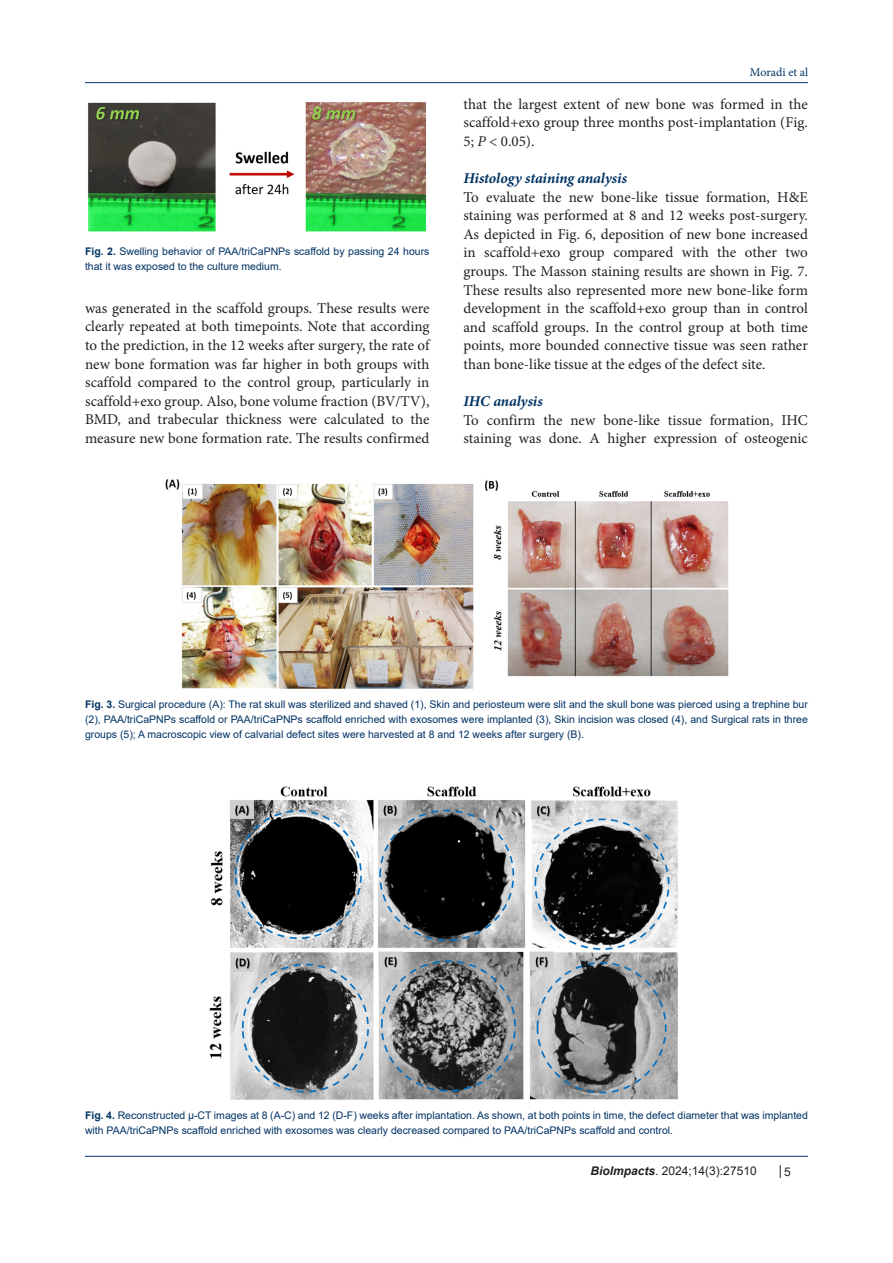
<style>
.page{position:relative;width:893px;height:1263px;background:#fff}
.page>*{position:absolute;margin:0;border:0;box-sizing:border-box;transform-origin:0 0}
.t1{font:15px/18.6px "Minion Pro";color:#231f20;text-align:justify}
.t2{font:italic 700 15px "Minion Pro";letter-spacing:-.005em;color:#003264}
.t3{font:12px "Arial";color:#231f20}
.t4{font:12px "Minion Pro";color:#003466}
.t5{font:10.5px/15px "Arial";color:#003264}
.s1{font-weight:700}
.s2{font-style:italic}
.s3{font-weight:700;font-style:italic}
</style>
<div class="page">
<hr style="left:85px;top:82px;width:723px;height:1px;background:#053278">
<hr style="left:85px;top:1156px;width:723px;height:1px;background:#053278">
<svg style="left:780px;top:1165px;width:1px;height:13px"></svg>
<img style="left:88px;top:102px;width:339px;height:130px">
<img style="left:165px;top:479px;width:564px;height:210px">
<img style="left:209px;top:786px;width:469px;height:314px">
<p class="t5" style="left:85px;top:243px;width:346px"><span class="s1">Fig. 2.</span> Swelling behavior of PAA/triCaPNPs scaffold by passing 24 hours that it was exposed to the culture medium.</p>
<p class="t1" style="left:85px;top:299px;width:346px">was generated in the scaffold groups. These results were clearly repeated at both timepoints. Note that according to the prediction, in the 12 weeks after surgery, the rate of new bone formation was far higher in both groups with scaffold compared to the control group, particularly in scaffold+exo group. Also, bone volume fraction (BV/TV), BMD, and trabecular thickness were calculated to the measure new bone formation rate. The results confirmed</p>
<p class="t4" style="left:750px;top:64px;width:60px">Moradi et al</p>
<p class="t1" style="left:463px;top:95px;width:346px">that the largest extent of new bone was formed in the scaffold+exo group three months post-implantation (Fig.<br>5; <span class="s2">P</span> &lt; 0.05).</p>
<p class="t2" style="left:463px;top:167px;width:165px">Histology staining analysis</p>
<p class="t1" style="left:463px;top:188px;width:346px">To evaluate the new bone-like tissue formation, H&amp;E staining was performed at 8 and 12 weeks post-surgery.<br>As depicted in Fig. 6, deposition of new bone increased in scaffold+exo group compared with the other two groups. The Masson staining results are shown in Fig. 7.<br>These results also represented more new bone-like form development in the scaffold+exo group than in control and scaffold groups. In the control group at both time points, more bounded connective tissue was seen rather than bone-like tissue at the edges of the defect site.</p>
<p class="t2" style="left:463px;top:391px;width:81px">IHC analysis</p>
<p class="t1" style="left:463px;top:411px;width:346px">To confirm the new bone-like tissue formation, IHC staining was done. A higher expression of osteogenic</p>
<p class="t5" style="left:85px;top:697px;width:724px;text-align:justify"><span class="s1">Fig. 3.</span> Surgical procedure (A): The rat skull was sterilized and shaved (1), Skin and periosteum were slit and the skull bone was pierced using a trephine bur (2), PAA/triCaPNPs scaffold or PAA/triCaPNPs scaffold enriched with exosomes were implanted (3), Skin incision was closed (4), and Surgical rats in three groups (5); A macroscopic view of calvarial defect sites were harvested at 8 and 12 weeks after surgery (B).</p>
<p class="t5" style="left:85px;top:1108px;width:724px"><span class="s1">Fig. 4.</span> Reconstructed µ-CT images at 8 (A-C) and 12 (D-F) weeks after implantation. As shown, at both points in time, the defect diameter that was implanted with PAA/triCaPNPs scaffold enriched with exosomes was clearly decreased compared to PAA/triCaPNPs scaffold and control.</p>
<p class="t3" style="left:591px;top:1163px;width:168px"><span class="s3">BioImpacts</span>. 2024;14(3):27510</p>
<p class="t3" style="left:784px;top:1164px;width:8px">5</p>
</div>
